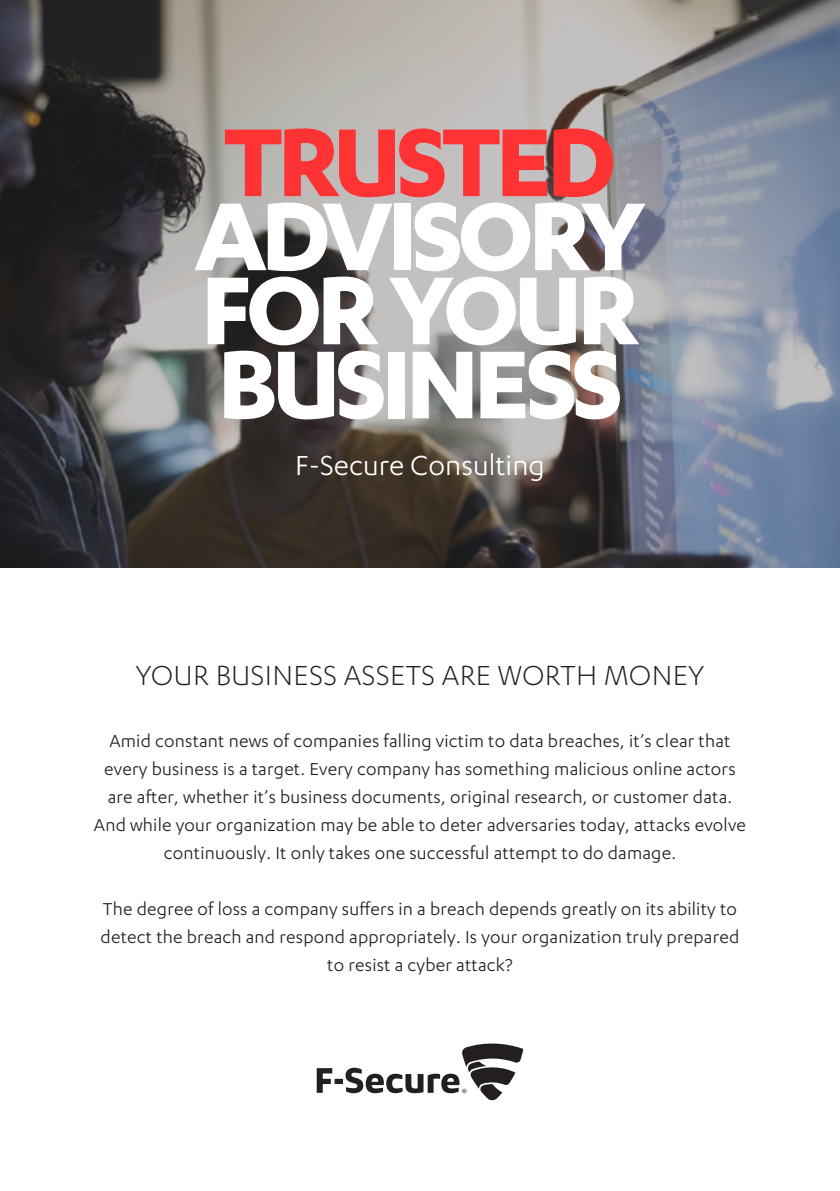
<style>
.page{position:relative;width:840px;height:1191px;background:#fff}
.page>*{position:absolute;margin:0;border:0;box-sizing:border-box;transform-origin:0 0}
.t1{font:112px "F Secure Sans Headline";letter-spacing:-.05em;color:#fff}
.t2{font:112px "F Secure Sans Headline";letter-spacing:-.05em;color:#ff3334}
.t3{font:300 32px "F Secure Sans";letter-spacing:.01em;color:#231f20}
.t4{font:32px "F Secure Sans";color:#fff}
.t5{font:20px/28px "F Secure Sans";letter-spacing:.01em;color:#231f20;text-align:center}
</style>
<div class="page">
<img style="left:0;top:0;width:839px;height:567px">
<svg style="left:316px;top:1068px;width:16px;height:24px"></svg>
<div style="left:334px;top:1078px;width:9px;height:6px;background:#231f20"></div>
<svg style="left:345px;top:1043px;width:178px;height:58px"></svg>
<h1 class="t2" style="left:223px;top:104px;width:395px">TRUSTED</h1>
<h1 class="t1" style="left:194px;top:178px;width:452px">ADVISORY</h1>
<h1 class="t1" style="left:201px;top:252px;width:440px">FOR YOUR</h1>
<h1 class="t1" style="left:217px;top:326px;width:406px">BUSINESS</h1>
<h2 class="t4" style="left:295px;top:448px;width:251px">F-Secure Consulting</h2>
<h2 class="t3" style="left:135px;top:658px;width:570px">YOUR BUSINESS ASSETS ARE WORTH MONEY</h2>
<p class="t5" style="left:94px;top:726px;width:653px">Amid constant news of companies falling victim to data breaches, it’s clear that every business is a target. Every company has something malicious online actors are after, whether it’s business documents, original research, or customer data.<br>And while your organization may be able to deter adversaries today, attacks evolve continuously. It only takes one successful attempt to do damage.</p>
<p class="t5" style="left:100px;top:894px;width:640px">The degree of loss a company suffers in a breach depends greatly on its ability to detect the breach and respond appropriately. Is your organization truly prepared to resist a cyber attack?</p>
</div>
